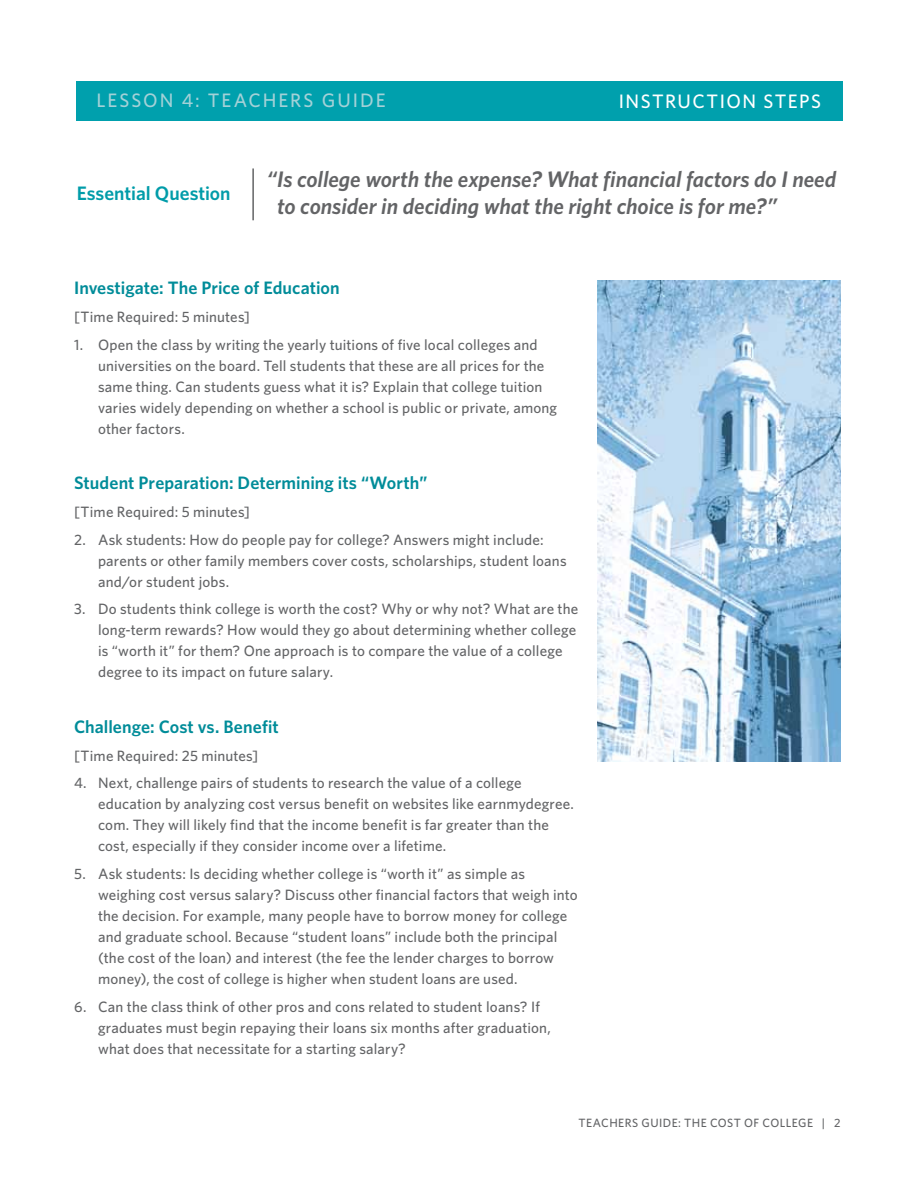
<style>
.page{position:relative;width:918px;height:1188px;background:#fff}
.page>*{position:absolute;margin:0;border:0;box-sizing:border-box;transform-origin:0 0}
.t1{font:italic 600 22.5px/27px "Whitney";color:#636466}
.t2{font:500 19.5px "Whitney";letter-spacing:.1em;color:#a3d1d7}
.t3{font:600 19.5px "Whitney";color:#009ca9}
.t4{font:500 19.5px "Whitney";color:#fff}
.t5{font:600 18px "Whitney";color:#008c99}
.t6{font:500 15px/21px "Whitney";letter-spacing:.01em;color:#636466}
.t7{font:500 12px "Whitney";letter-spacing:.035em;color:#636466}
</style>
<div class="page">
<div style="left:76px;top:81px;width:766px;height:40px;background:#00a0ad"></div>
<hr style="left:252px;top:168px;width:2px;height:52px;background:#636466">
<img style="left:597px;top:280px;width:244px;height:481px">
<h2 class="t2" style="left:97px;top:88px;width:290px">LESSON 4: TEACHERS GUIDE</h2>
<h2 class="t4" style="left:619px;top:88px;width:21px">Instruction</h2>
<h2 class="t4" style="left:763px;top:88px;width:24px">Steps</h2>
<h2 class="t3" style="left:77px;top:180px;width:155px">Essential Question</h2>
<h1 class="t1" style="left:277px;top:166px;width:561px;text-indent:-10px">“Is college worth the expense? What financial factors do I need to consider in deciding what the right choice is for me?”</h1>
<p class="t5" style="left:74px;top:276px;width:267px">I nvestigate: The Price of Education</p>
<p class="t6" style="left:74px;top:306px;width:177px">[Time Required: 5 minutes]</p>
<p class="t6" style="left:98px;top:334px;width:461px;text-indent:-24px">1. O pen the class by writing the yearly tuitions of five local colleges and universities on the board. Tell students that these are all prices for the same thing. Can students guess what it is? Explain that college tuition varies widely depending on whether a school is public or private, among other factors.</p>
<p class="t5" style="left:74px;top:471px;width:355px">Student Preparation: Determining its “Worth”</p>
<p class="t6" style="left:74px;top:501px;width:177px">[Time Required: 5 minutes]</p>
<p class="t6" style="left:98px;top:529px;width:470px;text-indent:-24px">2. Ask students: How do people pay for college? Answers might include: parents or other family members cover costs, scholarships, student loans and/or student jobs.</p>
<p class="t6" style="left:98px;top:598px;width:482px;text-indent:-24px">3. Do students think college is worth the cost? Why or why not? What are the long-term rewards? How would they go about determining whether college is “worth it” for them? One approach is to compare the value of a college degree to its impact on future salary.</p>
<p class="t5" style="left:74px;top:715px;width:206px">Challenge: Cost vs. Benefit</p>
<p class="t6" style="left:74px;top:745px;width:186px">[Time Required: 25 minutes]</p>
<p class="t6" style="left:98px;top:772px;width:477px;text-indent:-24px">4. Next, challenge pairs of students to research the value of a college education by analyzing cost versus benefit on websites like earnmydegree. com. They will likely find that the income benefit is far greater than the cost, especially if they consider income over a lifetime.</p>
<p class="t6" style="left:98px;top:863px;width:481px;text-indent:-24px">5. Ask students: Is deciding whether college is “worth it” as simple as weighing cost versus salary? Discuss other financial factors that weigh into the decision. For example, many people have to borrow money for college and graduate school. Because “student loans” include both the principal (the cost of the loan) and interest (the fee the lender charges to borrow money), the cost of college is higher when student loans are used.</p>
<p class="t6" style="left:98px;top:996px;width:454px;text-indent:-24px">6. Can the class think of other pros and cons related to student loans? If graduates must begin repaying their loans six months after graduation, what does that necessitate for a starting salary?</p>
<p class="t7" style="left:578px;top:1115px;width:9px">teachers</p>
<p class="t7" style="left:642px;top:1115px;width:17px">Guide</p>
<p class="t7" style="left:678px;top:1115px;width:164px">: THE COST OF COLLEGE | 2</p>
</div>
